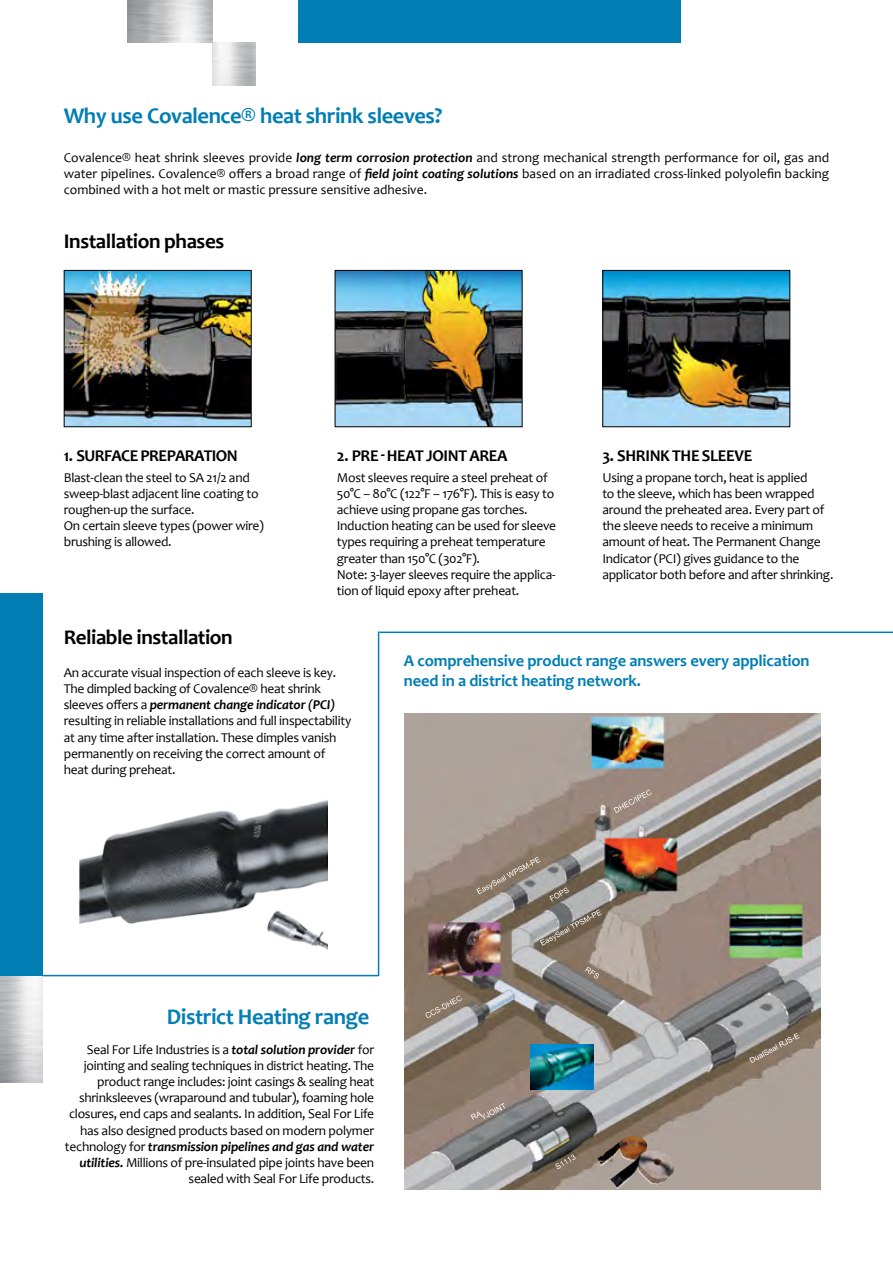
<style>
.page{position:relative;width:893px;height:1263px;background:#fff}
.page>*{position:absolute;margin:0;border:0;box-sizing:border-box;transform-origin:0 0}
.t1{font:700 22.5px "Candara";letter-spacing:-.02em;color:#007eb4}
.t2{font:700 21px "Candara";letter-spacing:-.02em;color:#000}
.t3{font:700 16.5px "Candara";letter-spacing:-.01em;color:#007eb4}
.t4{font:700 16.5px "Candara";letter-spacing:-.02em;color:#000}
.t5{font:13.5px/16.2px "Candara";letter-spacing:-.02em;color:#000}
.s1{font-weight:700;font-style:italic}
</style>
<div class="page">
<div style="left:0;top:593px;width:43px;height:383px;background:#007eb4"></div>
<div style="left:298px;top:0;width:382px;height:43px;background:#007eb4"></div>
<img style="left:404px;top:714px;width:416px;height:475px">
<svg style="left:476px;top:857px;width:65px;height:37px;background:#96897d"></svg>
<svg style="left:549px;top:888px;width:20px;height:13px"></svg>
<svg style="left:540px;top:909px;width:62px;height:37px;background:#8d847a"></svg>
<svg style="left:749px;top:1033px;width:51px;height:30px;background:#908376"></svg>
<svg style="left:614px;top:790px;width:37px;height:23px"></svg>
<svg style="left:426px;top:996px;width:36px;height:22px"></svg>
<svg style="left:471px;top:1103px;width:34px;height:17px"></svg>
<img style="left:530px;top:1044px;width:64px;height:46px">
<img style="left:597px;top:1136px;width:77px;height:53px">
<img style="left:547px;top:967px;width:67px;height:39px">
<svg style="left:585px;top:967px;width:14px;height:11px"></svg>
<svg style="left:555px;top:1155px;width:20px;height:14px"></svg>
<hr style="left:43px;top:975px;width:335px;height:1px;background:#007eb4">
<hr style="left:378px;top:631px;width:1px;height:345px;background:#007eb4">
<hr style="left:379px;top:631px;width:514px;height:2px;background:#007eb4">
<img style="left:66px;top:272px;width:184px;height:153px">
<div style="left:64px;top:270px;width:188px;height:157px;border:1px solid #000"></div>
<img style="left:337px;top:272px;width:183px;height:153px">
<div style="left:335px;top:270px;width:187px;height:157px;border:1px solid #000"></div>
<img style="left:604px;top:272px;width:184px;height:153px">
<div style="left:602px;top:270px;width:188px;height:157px;border:1px solid #000"></div>
<img style="left:79px;top:800px;width:248px;height:149px">
<p class="t1" style="left:64px;top:101px;width:380px">Why use Covalence® heat shrink sleeves?</p>
<p class="t5" style="left:64px;top:149px;width:767px;text-align:justify">Covalence® heat shrink sleeves provide <span class="s1">long term corrosion protection</span> and strong mechanical strength performance for oil, gas and water pipelines. Covalence® offers a broad range of <span class="s1">field joint coating solutions</span> based on an irradiated cross-linked polyolefin backing combined with a hot melt or mastic pressure sensitive adhesive.</p>
<p class="t2" style="left:64px;top:228px;width:162px">Installation phases</p>
<p class="t4" style="left:64px;top:445px;width:176px">1. SURFACE PREPARATION</p>
<p class="t5" style="left:64px;top:469px;width:202px">Blast-clean the steel to SA 21/2 and sweep-blast adjacent line coating to roughen-up the surface.<br>On certain sleeve types (power wire) brushing is allowed.</p>
<p class="t4" style="left:337px;top:445px;width:172px">2. PRE - HEAT JOINT AREA</p>
<p class="t5" style="left:337px;top:469px;width:221px">Most sleeves require a steel preheat of 50°C – 80°C (122°F – 176°F). This is easy to achieve using propane gas torches.<br>Induction heating can be used for sleeve types requiring a preheat temperature greater than 150°C (302°F).<br>Note: 3-layer sleeves require the applica&shy;tion of liquid epoxy after preheat.</p>
<p class="t4" style="left:602px;top:445px;width:152px">3. SHRINK THE SLEEVE</p>
<p class="t5" style="left:602px;top:469px;width:232px">Using a propane torch, heat is applied<br>to the sleeve, which has been wrapped around the preheated area. Every part of the sleeve needs to receive a minimum amount of heat. The Permanent Change Indicator (PCI) gives guidance to the applicator both before and after shrinking.</p>
<p class="t2" style="left:64px;top:624px;width:171px">Reliable installation</p>
<p class="t5" style="left:64px;top:664px;width:289px">An accurate visual inspection of each sleeve is key.<br>The dimpled backing of Covalence® heat shrink sleeves offers a <span class="s1">permanent change indicator (PCI) </span>resulting in reliable installations and full inspectability at any time after installation. These dimples vanish permanently on receiving the correct amount of heat during preheat.</p>
<p class="t3" style="left:404px;top:650px;width:407px">A comprehensive product range answers every application</p>
<p class="t3" style="left:404px;top:670px;width:239px">need in a district heating network.</p>
<p class="t1" style="left:167px;top:1002px;width:204px">District Heating range</p>
<p class="t5" style="left:65px;top:1041px;width:311px;text-align:right">Seal For Life Industries is a <span class="s1">total solution provider</span> for jointing and sealing techniques in district heating. The product range includes: joint casings &amp; sealing heat shrinksleeves (wraparound and tubular), foaming hole closures, end caps and sealants. In addition, Seal For Life has also designed products based on modern polymer technology for <span class="s1">transmission pipelines and gas and water utilities.</span> Millions of pre-insulated pipe joints have been sealed with Seal For Life products.</p>
</div>
